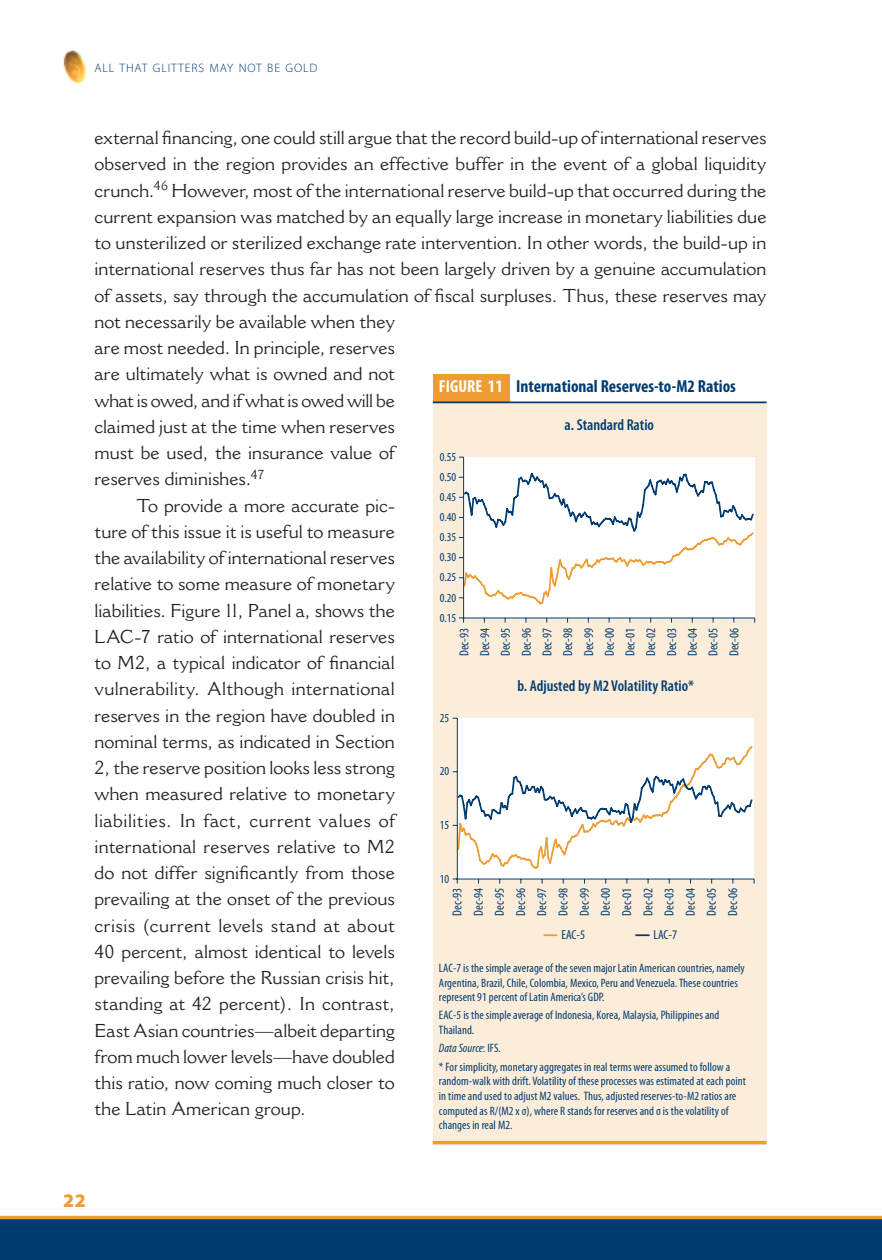
<style>
.page{position:relative;width:882px;height:1260px;background:#fff}
.page>*{position:absolute;margin:0;border:0;box-sizing:border-box;transform-origin:0 0}
.t1{font:900 19.25px "Myriad Pro";color:#ee9c34}
.t2{font:18.38px "Cantoria";color:#231f20}
.t3{font:18.38px "Cantoria";letter-spacing:.02em;color:#231f20}
.t4{font:18.38px "Cantoria";letter-spacing:.03em;color:#231f20}
.t5{font:18.38px "Cantoria";letter-spacing:-.02em;color:#231f20}
.t6{font:18.38px "Cantoria";letter-spacing:.025em;color:#231f20}
.t7{font:700 condensed 17.5px "Myriad Pro";color:#013c70}
.t8{font:600 condensed 15.75px "Myriad Pro";color:#013c70}
.t9{font:condensed 13.12px/20.8px "Myriad Pro";color:#013c70;text-align:justify}
.t10{font:condensed 12.25px/14.7px "Myriad Pro";letter-spacing:.005em;color:#013c70}
.t11{font:300 12.25px "Myriad Pro";letter-spacing:.07em;color:#013c70}
.s1{color:#fff}
.s2{font-style:italic}
</style>
<div class="page">
<div style="left:0;top:1218px;width:882px;height:42px;background:#013c70"></div>
<hr style="left:0;top:1216px;width:882px;height:3px;background:#ee9c34">
<img style="left:63px;top:50px;width:24px;height:34px">
<div style="left:433px;top:374px;width:76px;height:50px;background:#ee9c34"></div>
<div style="left:433px;top:403px;width:334px;height:739px;background:#fcedda"></div>
<hr style="left:433px;top:402px;width:334px;height:1px;background:#013c70">
<hr style="left:433px;top:1141px;width:334px;height:3px;background:#ee9c34">
<div style="left:464px;top:457px;width:291px;height:160px;background:#fff"></div>
<div style="left:458px;top:718px;width:296px;height:160px;background:#fff"></div>
<hr style="left:463px;top:618px;width:292px;height:1px;background:#013c70">
<hr style="left:463px;top:457px;width:1px;height:161px;background:#013c70">
<svg style="left:459px;top:471px;width:295px;height:135px"></svg>
<svg style="left:459px;top:617px;width:5px;height:6px"></svg>
<hr style="left:457px;top:879px;width:297px;height:1px;background:#013c70">
<hr style="left:457px;top:718px;width:1px;height:161px;background:#013c70">
<svg style="left:453px;top:744px;width:300px;height:127px"></svg>
<svg style="left:453px;top:879px;width:5px;height:5px"></svg>
<svg style="left:544px;top:934px;width:13px;height:2px"></svg>
<svg style="left:636px;top:934px;width:13px;height:2px"></svg>
<p class="t11" style="left:95px;top:61px;width:224px">ALL THAT GLITTERS MAY NOT BE GOLD</p>
<p class="t2" style="left:94px;top:127px;width:673px">external financing, one could still argue that the record build-up of international reserves</p>
<p class="t2" style="left:94px;top:153px;width:673px">observed in the region provides an effective buffer in the event of a global liquidity</p>
<p class="t2" style="left:94px;top:179px;width:673px">crunch.<sup>46</sup> However, most of the international reserve build-up that occurred during the</p>
<p class="t2" style="left:95px;top:205px;width:674px">current expansion was matched by an equally large increase in monetary liabilities due</p>
<p class="t2" style="left:95px;top:232px;width:673px">to unsterilized or sterilized exchange rate intervention. In other words, the build-up in</p>
<p class="t2" style="left:95px;top:258px;width:674px">international reserves thus far has not been largely driven by a genuine accumulation</p>
<p class="t2" style="left:95px;top:284px;width:674px">of assets, say through the accumulation of fiscal surpluses. Thus, these reserves may</p>
<p class="t2" style="left:95px;top:310px;width:302px">not necessarily be available when they</p>
<p class="t2" style="left:95px;top:337px;width:302px">are most needed. In principle, reserves</p>
<p class="t2" style="left:95px;top:363px;width:302px">are ultimately what is owned and not</p>
<p class="t5" style="left:95px;top:389px;width:302px">what is owed, and if what is owed will be</p>
<p class="t2" style="left:95px;top:415px;width:302px">claimed just at the time when reserves</p>
<p class="t2" style="left:95px;top:442px;width:302px">must be used, the insurance value of</p>
<p class="t2" style="left:95px;top:468px;width:171px">reserves diminishes.<sup>47</sup></p>
<p class="t2" style="left:136px;top:494px;width:260px">To provide a more accurate pic-</p>
<p class="t2" style="left:94px;top:520px;width:302px">ture of this issue it is useful to measure</p>
<p class="t2" style="left:94px;top:547px;width:302px">the availability of international reserves</p>
<p class="t2" style="left:94px;top:573px;width:302px">relative to some measure of monetary</p>
<p class="t2" style="left:94px;top:599px;width:302px">liabilities. Figure 11, Panel a, shows the</p>
<p class="t2" style="left:94px;top:625px;width:302px">LAC-7 ratio of international reserves</p>
<p class="t2" style="left:94px;top:652px;width:302px">to M2, a typical indicator of financial</p>
<p class="t3" style="left:94px;top:678px;width:302px">vulnerability. Although international</p>
<p class="t2" style="left:94px;top:704px;width:302px">reserves in the region have doubled in</p>
<p class="t2" style="left:94px;top:730px;width:302px">nominal terms, as indicated in Section</p>
<p class="t2" style="left:94px;top:757px;width:302px">2, the reserve position looks less strong</p>
<p class="t2" style="left:94px;top:783px;width:302px">when measured relative to monetary</p>
<p class="t4" style="left:94px;top:809px;width:302px">liabilities. In fact, current values of</p>
<p class="t2" style="left:94px;top:835px;width:302px">international reserves relative to M2</p>
<p class="t2" style="left:94px;top:862px;width:302px">do not differ significantly from those</p>
<p class="t2" style="left:94px;top:888px;width:302px">prevailing at the onset of the previous</p>
<p class="t6" style="left:94px;top:914px;width:302px">crisis (current levels stand at about</p>
<p class="t2" style="left:94px;top:940px;width:302px">40 percent, almost identical to levels</p>
<p class="t2" style="left:94px;top:967px;width:302px">prevailing before the Russian crisis hit,</p>
<p class="t2" style="left:94px;top:993px;width:302px">standing at 42 percent). In contrast,</p>
<p class="t2" style="left:94px;top:1019px;width:302px">East Asian countries—albeit departing</p>
<p class="t2" style="left:94px;top:1045px;width:302px">from much lower levels—have doubled</p>
<p class="t2" style="left:94px;top:1072px;width:302px">this ratio, now coming much closer to</p>
<p class="t2" style="left:94px;top:1098px;width:213px">the Latin American group.</p>
<p class="t7" style="left:439px;top:375px;width:298px"><span class="s1">FIGURE 11</span> International Reserves-to-M2 Ratios</p>
<p class="t8" style="left:565px;top:415px;width:91px">a. Standard Ratio</p>
<p class="t10" style="left:440px;top:449px;width:18px">0.55</p>
<p class="t10" style="left:440px;top:489px;width:18px">0.45</p>
<p class="t10" style="left:440px;top:469px;width:18px">0.50</p>
<p class="t10" style="left:440px;top:507px;width:18px;line-height:20.1px;text-align:justify">0.40<br>0.35<br>0.30<br>0.25<br>0.20<br>0.15</p>
<p class="t9" style="left:454px;top:656px;width:30px;rotate:-90deg">Dec-93<br>Dec-94<br>Dec-95<br>Dec-96<br>Dec-97<br>Dec-98<br>Dec-99<br>Dec-00<br>Dec-01<br>Dec-02<br>Dec-03<br>Dec-04<br>Dec-05<br>Dec-06</p>
<p class="t8" style="left:518px;top:676px;width:178px">b. Adjusted by M2 Volatility Ratio*</p>
<p class="t10" style="left:440px;top:710px;width:11px">25</p>
<p class="t10" style="left:440px;top:764px;width:11px">20</p>
<p class="t10" style="left:440px;top:817px;width:11px">15</p>
<p class="t10" style="left:440px;top:871px;width:11px">10</p>
<p class="t9" style="left:446px;top:916px;width:30px;rotate:-90deg">Dec-93<br>Dec-94<br>Dec-95<br>Dec-96<br>Dec-97<br>Dec-98<br>Dec-99<br>Dec-00<br>Dec-01<br>Dec-02<br>Dec-03<br>Dec-04<br>Dec-05<br>Dec-06</p>
<p class="t9" style="left:654px;top:924px;width:25px">LAC-7</p>
<p class="t9" style="left:561px;top:924px;width:25px">EAC-5</p>
<p class="t10" style="left:439px;top:960px;width:307px">LAC-7 is the simple average of the seven major Latin American countries, namely<br>Argentina, Brazil, Chile, Colombia, Mexico, Peru and Venezuela. These countries represent 91 percent of Latin America’s GDP.</p>
<p class="t10" style="left:439px;top:1008px;width:282px">EAC-5 is the simple average of Indonesia, Korea, Malaysia, Philippines and<br>Thailand.</p>
<p class="t10" style="left:439px;top:1039px;width:293px;line-height:18.2px"><span class="s2">Data Source</span>: IFS.<br>* For simplicity, monetary aggregates in real terms were assumed to follow a</p>
<p class="t10" style="left:439px;top:1074px;width:308px">random-walk with drift. Volatility of these processes was estimated at each point in time and used to adjust M2 values. Thus, adjusted reserves-to-M2 ratios are computed as R/(M2 x σ), where R stands for reserves and σ is the volatility of changes in real M2.</p>
<p class="t1" style="left:63px;top:1187px;width:25px">22</p>
</div>
